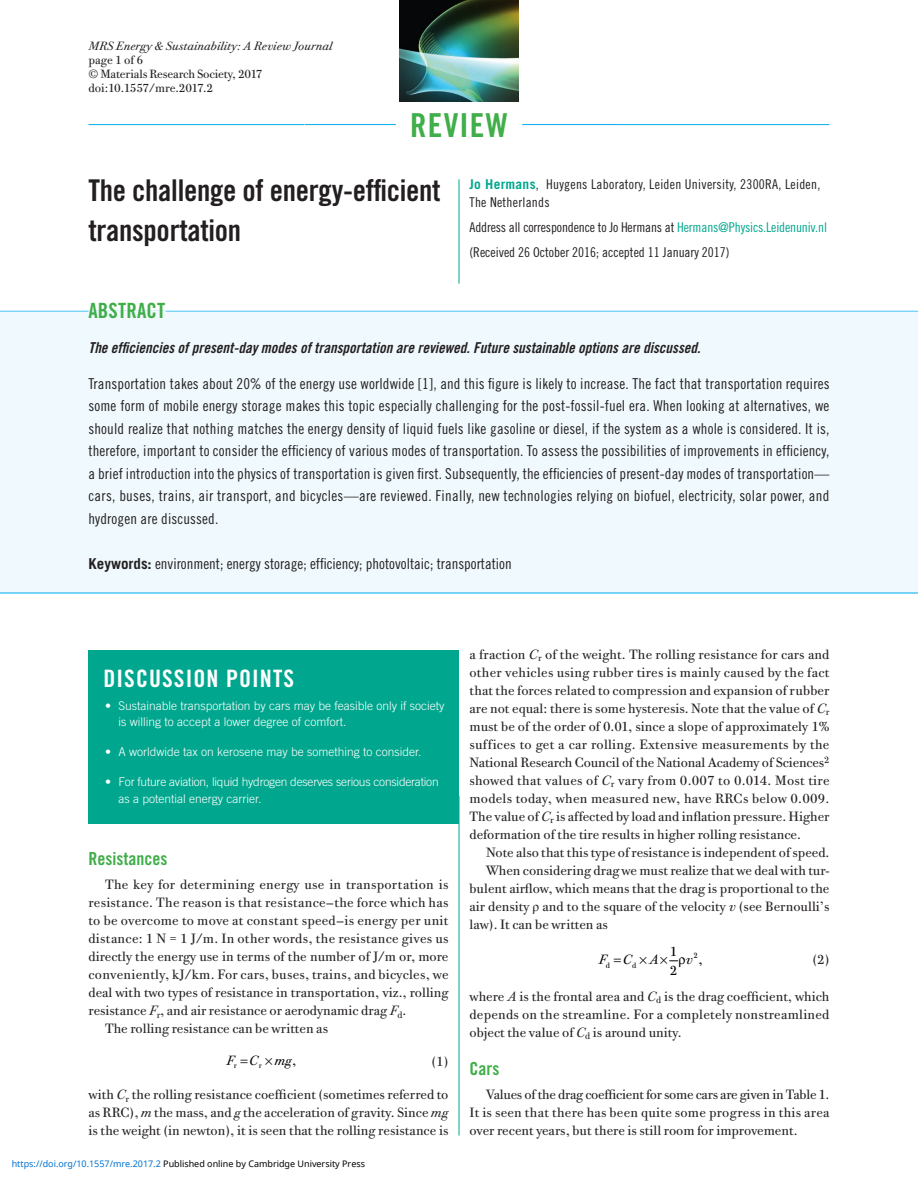
<style>
.page{position:relative;width:918px;height:1188px;background:#fff}
.page>*{position:absolute;margin:0;border:0;box-sizing:border-box;transform-origin:0 0}
.article-heading{font:33px "Trade Gothic LT Std Bd Cn 20";letter-spacing:.035em;color:#40ae49}
.article-title{font:30px/40.5px "Trade Gothic LT Std Bd Cn 20";letter-spacing:-.01em;color:#231f20}
.Box_title{font:24px "Trade Gothic LT Std Bd Cn 20";letter-spacing:.045em;color:#fff}
.abstract-title{font:21px "Trade Gothic LT Std Bd Cn 20";letter-spacing:.01em;color:#40ae49}
.section-a{font:18px "Trade Gothic LT Std Bd Cn 20";color:#40ae49}
.abs_p{font:15px/22.5px "Trade Gothic LT Std Cn 18";letter-spacing:.02em;color:#231f20;text-align:justify}
.abs_p_first{font:15px "Trade Gothic LT Std Bd Cn 20 Obl";color:#231f20}
.keyword{font:15px "Trade Gothic LT Std Cn 18";color:#231f20}
.text_flush{font:13.5px/18px "Bodoni Twe ITC";color:#231f20;text-align:justify}
.text{font:13.5px/18px "Bodoni Twe ITC";color:#231f20;text-align:justify}
.affiliation{font:13.5px/18px "Trade Gothic LT Std Cn 18";letter-spacing:.02em;color:#231f20}
.author-notes{font:13.5px "Trade Gothic LT Std Cn 18";letter-spacing:-.01em;color:#231f20}
.history{font:13.5px "Trade Gothic LT Std Cn 18";color:#231f20}
.t1{font:italic 13.5px "Bodoni Twelve ITC";color:#000}
.t2{font:13.5px "Bodoni Twelve ITC";color:#000}
.t3{font:italic 13.35px "Bodoni Twelve ITC";color:#000}
.BOX_bullet-list1{font:300 12px/16.5px "Trade Gothic";color:#fff}
.BOX_bullet-list1-2{font:300 12px/16.5px "Trade Gothic";letter-spacing:-.02em;color:#fff}
.t4{font:12px/14.2px "Bodoni Twe ITC";letter-spacing:-.015em;color:#231f20}
.t5{font:italic 12px "Bodoni Twe ITC";color:#231f20}
.t6{font:9px "Noto Sans";color:#000}
.t7{font:7.8px "Bodoni Twelve ITC";color:#000}
.s1{font-family:"Trade Gothic LT Std";font-weight:700;color:#00a78e}
.s2{color:#00a78e}
.s3{font-family:"Trade Gothic LT Std";font-weight:700}
.s4{font-style:italic}
.s5{font-style:normal}
.s6{color:#0172cf}
.s7{font-family:"Times New Roman"}
</style>
<div class="page">
<hr style="left:88px;top:124px;width:742px;height:1px;background:#00aeef">
<div style="left:396px;top:122px;width:126px;height:6px;background:#fff"></div>
<hr style="left:459px;top:179px;width:1px;height:105px;background:#00a78e">
<div style="left:88px;top:650px;width:371px;height:173px;background:#00a78e"></div>
<hr style="left:459px;top:796px;width:1px;height:340px;background:#00a78e">
<img style="left:400px;top:0;width:118px;height:101px">
<div style="left:0;top:303px;width:918px;height:290px;background:#f0f9fd"></div>
<hr style="left:0;top:311px;width:918px;height:1px;background:#00aeef">
<div style="left:0;top:296px;width:918px;height:15px;background:#fff"></div>
<hr style="left:88px;top:311px;width:78px;height:3px;background:#f0f9fd">
<hr style="left:0;top:593px;width:918px;height:1px;background:#00aeef">
<svg style="left:669px;top:960px;width:10px;height:2px"></svg>
<p class="t5" style="left:88px;top:38px;width:246px">MRS Energy &amp; Sustainability: A Review Journal</p>
<p class="t4" style="left:88px;top:53px;width:176px">page 1 of 6<br>© Materials Research Society, 2017 doi:10.1557/mre.2017.2</p>
<p class="article-heading" style="left:410px;top:105px;width:99px">REVIEW</p>
<p class="article-title" style="left:88px;top:170px;width:354px">The challenge of energy-efficient transportation</p>
<p class="affiliation" style="left:470px;top:175px;width:352px"><span class="s1">Jo Hermans</span>, Huygens Laboratory, Leiden University, 2300RA, Leiden,<br>The Netherlands</p>
<p class="author-notes" style="left:470px;top:219px;width:359px">Address all correspondence to Jo Hermans at <span class="s2">Hermans@Physics.Leidenuniv.nl</span></p>
<p class="history" style="left:470px;top:244px;width:262px">(Received 26 October 2016; accepted 11 January 2017)</p>
<p class="abstract-title" style="left:88px;top:298px;width:78px">ABSTRACT</p>
<p class="abs_p_first" style="left:88px;top:338px;width:614px">The efficiencies of present-day modes of transportation are reviewed. Future sustainable options are discussed.</p>
<p class="abs_p" style="left:88px;top:372px;width:743px">Transportation takes about 20% of the energy use worldwide [1], and this figure is likely to increase. The fact that transportation requires some form of mobile energy storage makes this topic especially challenging for the post-fossil-fuel era. When looking at alternatives, we should realize that nothing matches the energy density of liquid fuels like gasoline or diesel, if the system as a whole is considered. It is, therefore, important to consider the efficiency of various modes of transportation. To assess the possibilities of improvements in efficiency, a brief introduction into the physics of transportation is given first. Subsequently, the efficiencies of present-day modes of transportation— cars, buses, trains, air transport, and bicycles—are reviewed. Finally, new technologies relying on biofuel, electricity, solar power, and hydrogen are discussed.</p>
<p class="keyword" style="left:88px;top:554px;width:425px"><span class="s3">Keywords:</span> environment; energy storage; efficiency; photovoltaic; transportation</p>
<p class="Box_title" style="left:104px;top:664px;width:192px">DISCUSSION POINTS</p>
<p class="BOX_bullet-list1" style="left:118px;top:697px;width:327px;text-indent:-13px">• Sustainable transportation by cars may be feasible only if society is willing to accept a lower degree of comfort.</p>
<p class="BOX_bullet-list1" style="left:105px;top:744px;width:318px">• A worldwide tax on kerosene may be something to consider.</p>
<p class="BOX_bullet-list1-2" style="left:118px;top:774px;width:322px;text-indent:-13px">• For future aviation, liquid hydrogen deserves serious consideration as a potential energy carrier.</p>
<p class="section-a" style="left:88px;top:848px;width:80px">Resistances</p>
<p class="text_flush" style="left:88px;top:876px;width:362px;text-indent:16px">The key for determining energy use in transportation is resistance. The reason is that resistance—the force which has to be overcome to move at constant speed—is energy per unit distance: 1 N = 1 J/m. In other words, the resistance gives us directly the energy use in terms of the number of J/m or, more conveniently, kJ/km. For cars, buses, trains, and bicycles, we deal with two types of resistance in transportation, viz., rolling resistance <span class="s4">F</span><sub>r</sub>, and air resistance or aerodynamic drag <span class="s4">F</span><sub>d</sub>.</p>
<p class="text" style="left:105px;top:1020px;width:225px">The rolling resistance can be written as</p>
<p class="t3" style="left:226px;top:1052px;width:71px">F C mg<span class="s5">,</span></p>
<p class="t7" style="left:234px;top:1060px;width:5px">r</p>
<p class="t7" style="left:259px;top:1060px;width:5px">r</p>
<p class="text" style="left:432px;top:1053px;width:18px">(1)</p>
<p class="text_flush" style="left:88px;top:1086px;width:362px">with <span class="s4">C</span><sub>r</sub> the rolling resistance coefficient (sometimes referred to as RRC), <span class="s4">m</span> the mass, and <span class="s4">g</span> the acceleration of gravity. Since <span class="s4">mg </span>is the weight (in newton), it is seen that the rolling resistance is</p>
<p class="t6" style="left:12px;top:1157px;width:355px"><span class="s6">https://doi.org/10.1557/mre.2017.2</span> Published online by Cambridge University Press</p>
<p class="text_flush" style="left:470px;top:646px;width:362px">a fraction <span class="s4">C</span><sub>r</sub> of the weight. The rolling resistance for cars and other vehicles using rubber tires is mainly caused by the fact that the forces related to compression and expansion of rubber are not equal: there is some hysteresis. Note that the value of <span class="s4">C</span><sub>r </sub>must be of the order of 0.01, since a slope of approximately 1% suffices to get a car rolling. Extensive measurements by the National Research Council of the National Academy of Sciences<sup>2 </sup>showed that values of <span class="s4">C</span><sub>r</sub> vary from 0.007 to 0.014. Most tire models today, when measured new, have RRCs below 0.009.<br>The value of <span class="s4">C</span><sub>r</sub> is affected by load and inflation pressure. Higher deformation of the tire results in higher rolling resistance.</p>
<p class="text" style="left:486px;top:844px;width:345px">Note also that this type of resistance is independent of speed.</p>
<p class="text" style="left:470px;top:862px;width:362px;text-indent:16px">When considering drag we must realize that we deal with tur&shy;bulent airflow, which means that the drag is proportional to the air density <span class="s7">ρ</span> and to the square of the velocity <span class="s4">v</span> (see Bernoulli’s law). It can be written as</p>
<p class="t7" style="left:693px;top:951px;width:6px">2</p>
<p class="t7" style="left:606px;top:960px;width:6px">d</p>
<p class="t7" style="left:632px;top:960px;width:6px">d</p>
<p class="t2" style="left:670px;top:943px;width:9px">1</p>
<p class="t1" style="left:599px;top:951px;width:34px">F C</p>
<p class="t1" style="left:650px;top:951px;width:11px">A</p>
<p class="text" style="left:813px;top:950px;width:18px">(2)</p>
<p class="text_flush" style="left:470px;top:988px;width:362px">where <span class="s4">A</span> is the frontal area and <span class="s4">C</span><sub>d</sub> is the drag coefficient, which depends on the streamline. For a completely nonstreamlined object the value of <span class="s4">C</span><sub>d</sub> is around unity.</p>
<p class="section-a" style="left:470px;top:1058px;width:31px">Cars</p>
<p class="text_flush" style="left:470px;top:1086px;width:362px;text-indent:16px">Values of the drag coefficient for some cars are given in Table 1.<br>It is seen that there has been quite some progress in this area over recent years, but there is still room for improvement.</p>
<p class="t1" style="left:686px;top:951px;width:18px">v <span class="s5">,</span></p>
<p class="t2" style="left:670px;top:962px;width:9px">2</p>
</div>
